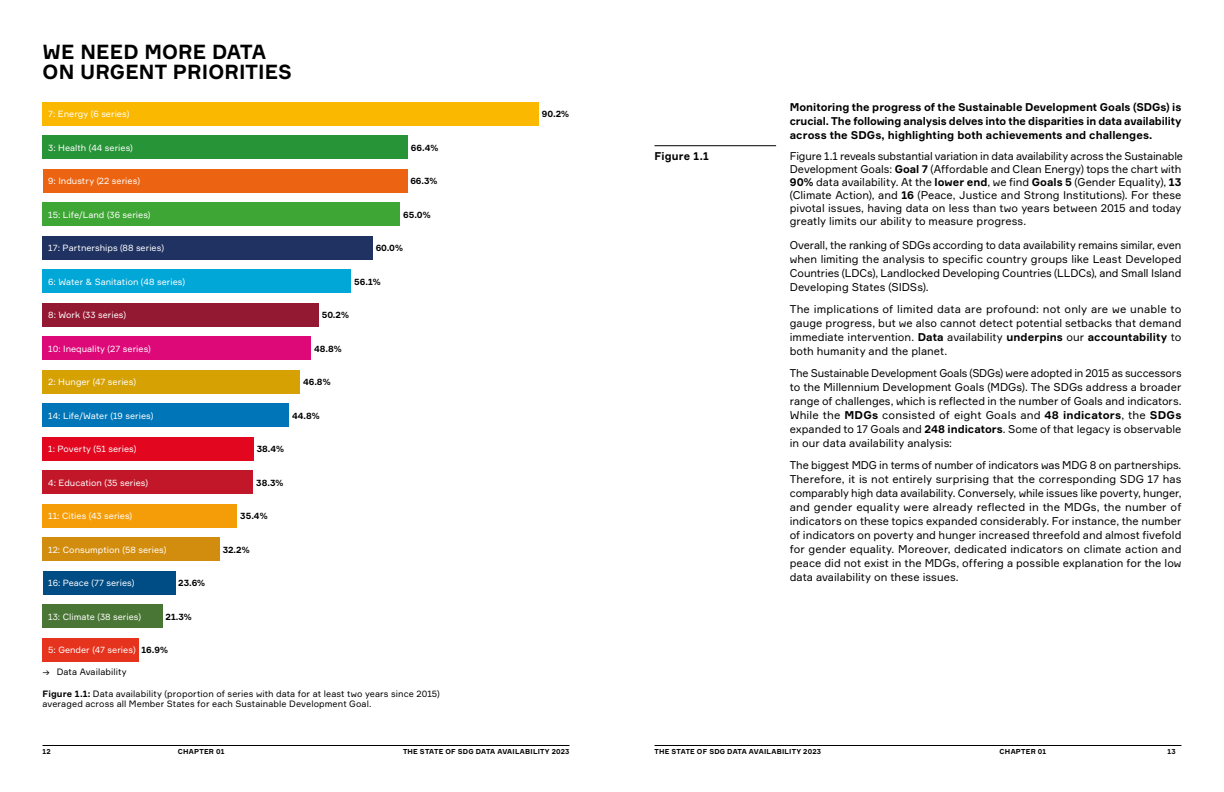
<style>
.page{position:relative;width:1224px;height:792px;background:#fff}
.page>*{position:absolute;margin:0;border:0;box-sizing:border-box;transform-origin:0 0}
.T1_suite{font:700 20px/20px "Formular";letter-spacing:.005em;color:#000}
.L2_retrait{font:11px/14px "Formular";color:#000;text-align:justify}
.L2_retrait_filet{font:11px/13px "Formular";color:#000}
.L2_retrait-2{font:700 11px/14px "Formular";letter-spacing:.005em;color:#000;text-align:justify}
.L2_retrait_filet-2{font:700 11px "Formular";letter-spacing:.015em;color:#000}
.Légende_graphs{font:9px/10px "Formular";letter-spacing:.01em;color:#000}
.t1{font:8.8px "Formular 6";color:#fff}
.t2{font:8.8px "Formular Bold 9";color:#000}
.t3{font:7px "Formular Bold 3";letter-spacing:.03em;color:#000}
.NOTE_PIED_DE_PAGE{font:700 7px "Formular";letter-spacing:.03em;color:#000}
.s1{font-weight:700}
</style>
<div class="page">
<hr style="left:43px;top:745px;width:526px;height:1px;background:#000">
<hr style="left:655px;top:745px;width:526px;height:1px;background:#000">
<hr style="left:655px;top:146px;width:121px;height:1px;background:#000">
<div style="left:43px;top:102px;width:496px;height:23px;background:#fbb800"></div>
<div style="left:43px;top:136px;width:365px;height:23px;background:#289438"></div>
<div style="left:43px;top:169px;width:365px;height:23px;background:#ec6411"></div>
<div style="left:43px;top:203px;width:357px;height:23px;background:#3ea635"></div>
<div style="left:43px;top:236px;width:330px;height:23px;background:#1f3262"></div>
<div style="left:43px;top:270px;width:308px;height:23px;background:#00a7d7"></div>
<div style="left:43px;top:303px;width:276px;height:23px;background:#931831"></div>
<div style="left:43px;top:337px;width:268px;height:23px;background:#dd0979"></div>
<div style="left:43px;top:370px;width:257px;height:23px;background:#d6a102"></div>
<div style="left:43px;top:404px;width:246px;height:23px;background:#0076b8"></div>
<div style="left:43px;top:437px;width:211px;height:23px;background:#e2071f"></div>
<div style="left:43px;top:471px;width:210px;height:23px;background:#c11728"></div>
<div style="left:43px;top:504px;width:194px;height:23px;background:#f59d08"></div>
<div style="left:43px;top:538px;width:177px;height:23px;background:#d28d0e"></div>
<div style="left:43px;top:571px;width:132px;height:23px;background:#004c84"></div>
<div style="left:43px;top:604px;width:120px;height:24px;background:#4a7635"></div>
<div style="left:43px;top:638px;width:96px;height:23px;background:#e6331d"></div>
<p class="T1_suite" style="left:43px;top:41px;width:251px">WE NEED MORE DATA<br>ON URGENT PRIORITIES</p>
<p class="t1" style="left:48px;top:109px;width:83px">7: Energy (6 series)</p>
<p class="t1" style="left:48px;top:142px;width:86px">3: Health (44 series)</p>
<p class="t1" style="left:48px;top:176px;width:93px">9: Industry (22 series)</p>
<p class="t1" style="left:48px;top:209px;width:104px">15: Life/Land (36 series)</p>
<p class="t1" style="left:48px;top:243px;width:117px">17: Partnerships (88 series)</p>
<p class="t1" style="left:48px;top:276px;width:138px">6: Water &amp; Sanitation (48 series)</p>
<p class="t1" style="left:48px;top:310px;width:79px">8: Work (33 series)</p>
<p class="t1" style="left:48px;top:343px;width:104px">10: Inequality (27 series)</p>
<p class="t1" style="left:48px;top:377px;width:89px">2: Hunger (47 series)</p>
<p class="t1" style="left:48px;top:410px;width:107px">14: Life/Water (19 series)</p>
<p class="t1" style="left:48px;top:444px;width:90px">1: Poverty (51 series)</p>
<p class="t1" style="left:48px;top:477px;width:101px">4: Education (35 series)</p>
<p class="t1" style="left:48px;top:511px;width:86px">11: Cities (43 series)</p>
<p class="t1" style="left:48px;top:544px;width:120px">12: Consumption (58 series)</p>
<p class="t1" style="left:48px;top:578px;width:88px">16: Peace (77 series)</p>
<p class="t1" style="left:48px;top:611px;width:95px">13: Climate (38 series)</p>
<p class="t1" style="left:48px;top:645px;width:89px">5: Gender (47 series)</p>
<p class="t2" style="left:411px;top:142px;width:29px">66.4%</p>
<p class="t2" style="left:410px;top:176px;width:29px">66.3%</p>
<p class="t2" style="left:403px;top:209px;width:29px">65.0%</p>
<p class="t2" style="left:376px;top:243px;width:29px">60.0%</p>
<p class="t2" style="left:354px;top:276px;width:28px">56.1%</p>
<p class="t2" style="left:322px;top:309px;width:29px">50.2%</p>
<p class="t2" style="left:314px;top:343px;width:29px">48.8%</p>
<p class="t2" style="left:303px;top:376px;width:29px">46.8%</p>
<p class="t2" style="left:292px;top:410px;width:29px">44.8%</p>
<p class="t2" style="left:257px;top:443px;width:29px">38.4%</p>
<p class="t2" style="left:256px;top:477px;width:29px">38.3%</p>
<p class="t2" style="left:240px;top:510px;width:29px">35.4%</p>
<p class="t2" style="left:223px;top:544px;width:28px">32.2%</p>
<p class="t2" style="left:178px;top:577px;width:28px">23.6%</p>
<p class="t2" style="left:166px;top:611px;width:28px">21.3%</p>
<p class="t2" style="left:141px;top:644px;width:28px">16.9%</p>
<p class="Légende_graphs" style="left:43px;top:688px;width:399px"><span class="s1">Figure 1.1:</span> Data availability (proportion of series with data for at least two years since 2015) averaged across all Member States for each Sustainable Development Goal.</p>
<p class="Légende_graphs" style="left:43px;top:667px;width:86px">→ Data Availability</p>
<p class="t2" style="left:542px;top:109px;width:29px">90.2%</p>
<p class="L2_retrait-2" style="left:790px;top:99px;width:393px">Monitoring the progress of the Sustainable Development Goals (SDGs) is crucial. The following analysis delves into the disparities in data availability across the SDGs, highlighting both achievements and challenges.</p>
<p class="L2_retrait_filet-2" style="left:655px;top:149px;width:56px">Figure 1.1</p>
<p class="L2_retrait_filet" style="left:790px;top:149px;width:395px">Figure 1.1 reveals substantial variation in data availability across the Sustainable Development Goals: <span class="s1">Goal 7</span> (Affordable and Clean Energy) tops the chart with <span class="s1">90%</span> data availability. At the <span class="s1">lower end</span>, we find <span class="s1">Goals 5</span> (Gender Equality), <span class="s1">13 </span>(Climate Action), and <span class="s1">16</span> (Peace, Justice and Strong Institutions). For these pivotal issues, having data on less than two years between 2015 and today greatly limits our ability to measure progress.</p>
<p class="L2_retrait" style="left:790px;top:237px;width:393px">Overall, the ranking of SDGs according to data availability remains similar, even when limiting the analysis to specific country groups like Least Developed Countries (LDCs), Landlocked Developing Countries (LLDCs), and Small Island Developing States (SIDSs).</p>
<p class="L2_retrait" style="left:790px;top:301px;width:393px">The implications of limited data are profound: not only are we unable to gauge progress, but we also cannot detect potential setbacks that demand immediate intervention. <span class="s1">Data</span> availability <span class="s1">underpins</span> our <span class="s1">accountability</span> to both humanity and the planet.</p>
<p class="L2_retrait" style="left:790px;top:365px;width:393px">The Sustainable Development Goals (SDGs) were adopted in 2015 as successors to the Millennium Development Goals (MDGs). The SDGs address a broader range of challenges, which is reflected in the number of Goals and indicators.<br>While the <span class="s1">MDGs</span> consisted of eight Goals and <span class="s1">48 indicators</span>, the <span class="s1">SDGs </span>expanded to 17 Goals and <span class="s1">248 indicators</span>. Some of that legacy is observable in our data availability analysis:</p>
<p class="L2_retrait" style="left:790px;top:457px;width:393px">The biggest MDG in terms of number of indicators was MDG 8 on partnerships.<br>Therefore, it is not entirely surprising that the corresponding SDG 17 has comparably high data availability. Conversely, while issues like poverty, hunger, and gender equality were already reflected in the MDGs, the number of indicators on these topics expanded considerably. For instance, the number of indicators on poverty and hunger increased threefold and almost fivefold for gender equality. Moreover, dedicated indicators on climate action and peace did not exist in the MDGs, offering a possible explanation for the low data availability on these issues.</p>
<p class="NOTE_PIED_DE_PAGE" style="left:43px;top:747px;width:10px">12</p>
<p class="t3" style="left:403px;top:747px;width:168px">THE STATE OF SDG DATA AVAILABILITY 2023</p>
<p class="t3" style="left:655px;top:747px;width:168px">THE STATE OF SDG DATA AVAILABILITY 2023</p>
<p class="NOTE_PIED_DE_PAGE" style="left:1167px;top:747px;width:10px">13</p>
<p class="NOTE_PIED_DE_PAGE" style="left:178px;top:748px;width:48px">CHAPTER 01</p>
<p class="NOTE_PIED_DE_PAGE" style="left:1000px;top:748px;width:48px">CHAPTER 01</p>
</div>
